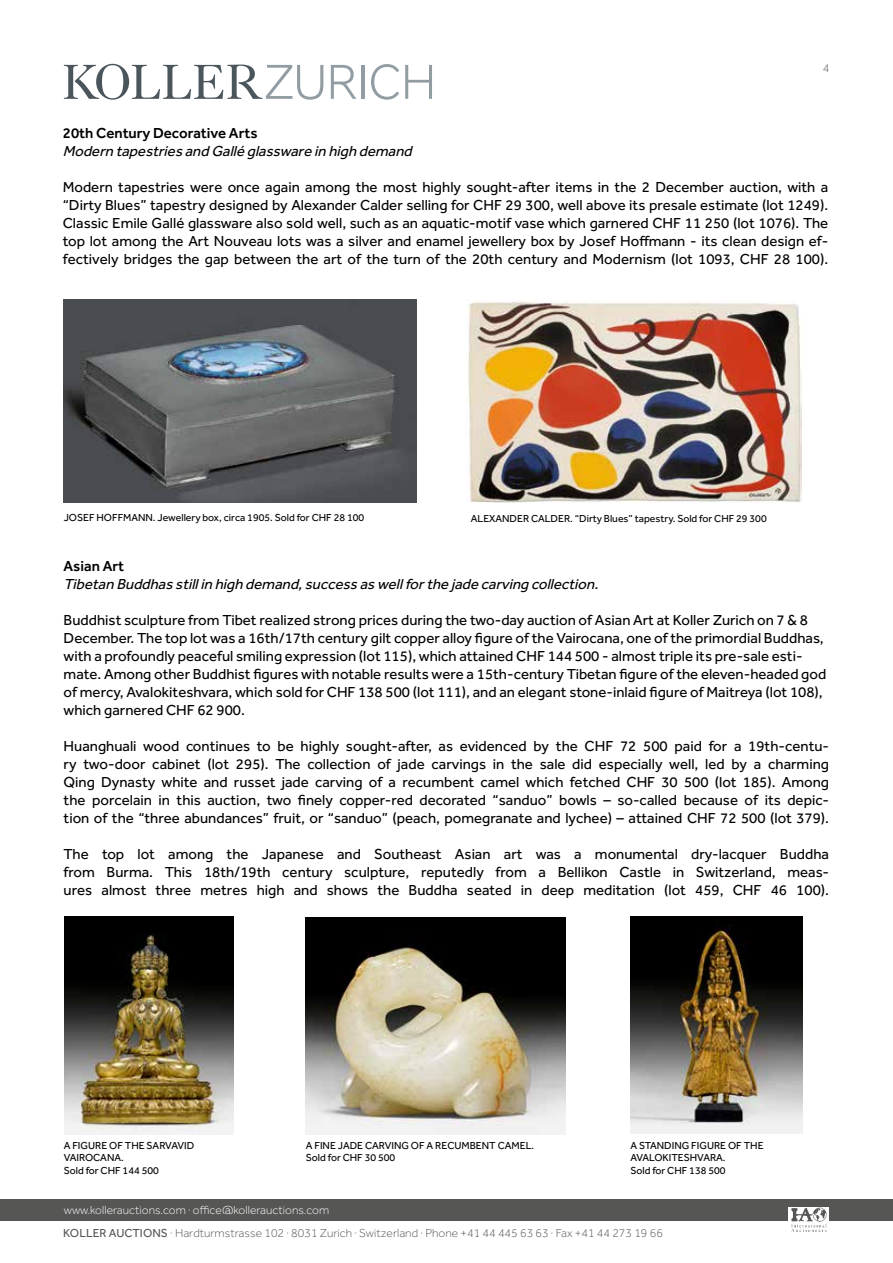
<style>
.page{position:relative;width:893px;height:1263px;background:#fff}
.page>*{position:absolute;margin:0;border:0;box-sizing:border-box;transform-origin:0 0}
.t1{font:15px/18px "Effra";color:#000;text-align:justify}
.t2{font:italic 15px "Effra";color:#000}
.t3{font:500 15px "Effra";color:#000}
.t4{font:300 12px "Effra";letter-spacing:.005em;color:#565655}
.t5{font:300 12px "Effra";letter-spacing:.005em;color:#fff}
.t6{font:10.5px/12.6px "Effra";color:#000}
.s1{font-weight:400}
</style>
<div class="page">
<svg style="left:64px;top:64px;width:259px;height:36px"></svg>
<svg style="left:331px;top:65px;width:25px;height:34px"></svg>
<hr style="left:362px;top:65px;width:3px;height:34px;background:#929ca3">
<svg style="left:371px;top:64px;width:28px;height:36px"></svg>
<svg style="left:405px;top:65px;width:27px;height:34px"></svg>
<div style="left:0;top:1199px;width:893px;height:22px;background:#565655"></div>
<div style="left:789px;top:1208px;width:40px;height:24px;background:#fff"></div>
<img style="left:791px;top:1208px;width:36px;height:24px">
<img style="left:64px;top:300px;width:352px;height:202px">
<img style="left:467px;top:300px;width:334px;height:202px">
<img style="left:64px;top:916px;width:169px;height:218px">
<img style="left:306px;top:917px;width:260px;height:217px">
<img style="left:630px;top:916px;width:172px;height:217px">
<p class="t4" style="left:823px;top:61px;width:8px">4</p>
<p class="t3" style="left:63px;top:124px;width:196px">20th Century Decorative Arts</p>
<p class="t2" style="left:63px;top:142px;width:354px">Modern tapestriesand Gallé glassware in high demand</p>
<p class="t1" style="left:63px;top:178px;width:767px">Modern tapestries were once again among the most highly sought-after items in the 2 December auction, with a “Dirty Blues” tapestry designed by Alexander Calder selling for CHF 29 300, well above its presale estimate (lot 1249).<br>Classic Emile Gallé glassware also sold well, such as an aquatic-motif vase which garnered CHF 11 250 (lot 1076). The top lot among the Art Nouveau lots was a silver and enamel jewellery box by Josef Hoffmann - its clean design ef&shy;fectively bridges the gap between the art of the turn of the 20th century and Modernism (lot 1093, CHF 28 100).</p>
<p class="t6" style="left:64px;top:511px;width:302px">JOSEF HOFFMANN. Jewellery box, circa 1905. Sold for CHF 28 100</p>
<p class="t6" style="left:471px;top:512px;width:297px">ALEXANDER CALDER. “Dirty Blues” tapestry. Sold for CHF 29 300</p>
<p class="t3" style="left:64px;top:557px;width:62px">Asian Art</p>
<p class="t2" style="left:64px;top:575px;width:540px">Tibetan Buddhasstillin high demand,successaswellforthe jade carving collection.</p>
<p class="t1" style="left:64px;top:611px;width:764px;text-align:left">Buddhist sculpture from Tibet realized strong prices during the two-day auction of Asian Art at Koller Zurich on 7 &amp; 8<br>December. The top lot was a 16th/17th century gilt copper alloy figure of the Vairocana, one of the primordial Buddhas, with a profoundly peaceful smiling expression (lot 115), which attained CHF 144 500 - almost triple its pre-sale esti&shy;mate. Among other Buddhist figures with notable results were a 15th-century Tibetan figure of the eleven-headed god of mercy, Avalokiteshvara, which sold for CHF 138 500 (lot 111), and an elegant stone-inlaid figure of Maitreya (lot 108), which garnered CHF 62 900.</p>
<p class="t1" style="left:64px;top:737px;width:767px">Huanghuali wood continues to be highly sought-after, as evidenced by the CHF 72 500 paid for a 19th-centu&shy;ry two-door cabinet (lot 295). The collection of jade carvings in the sale did especially well, led by a charming Qing Dynasty white and russet jade carving of a recumbent camel which fetched CHF 30 500 (lot 185). Among the porcelain in this auction, two finely copper-red decorated “sanduo” bowls – so-called because of its depic&shy;tion of the “three abundances” fruit, or “sanduo” (peach, pomegranate and lychee) – attained CHF 72 500 (lot 379).</p>
<p class="t1" style="left:64px;top:845px;width:767px">The top lot among the Japanese and Southeast Asian art was a monumental dry-lacquer Buddha from Burma. This 18th/19th century sculpture, reputedly from a Bellikon Castle in Switzerland, meas&shy;ures almost three metres high and shows the Buddha seated in deep meditation (lot 459, CHF 46 100).</p>
<p class="t6" style="left:64px;top:1139px;width:132px">A FIGURE OF THE SARVAVID<br>VAIROCANA.<br>Sold for CHF 144 500</p>
<p class="t6" style="left:306px;top:1139px;width:230px">A FINE JADE CARVING OF A RECUMBENT CAMEL.<br>Sold for CHF 30 500</p>
<p class="t6" style="left:630px;top:1139px;width:135px">A STANDING FIGURE OF THE<br>AVALOKITESHVARA.<br>Sold for CHF 138 500</p>
<p class="t5" style="left:64px;top:1203px;width:267px">www.kollerauctions.com · office@kollerauctions.com</p>
<p class="t4" style="left:63px;top:1226px;width:601px"><span class="s1">KOLLER AUCTIONS</span> · Hardturmstrasse 102 · 8031 Zurich · Switzerland · Phone +41 44 445 63 63 · Fax +41 44 273 19 66</p>
</div>
